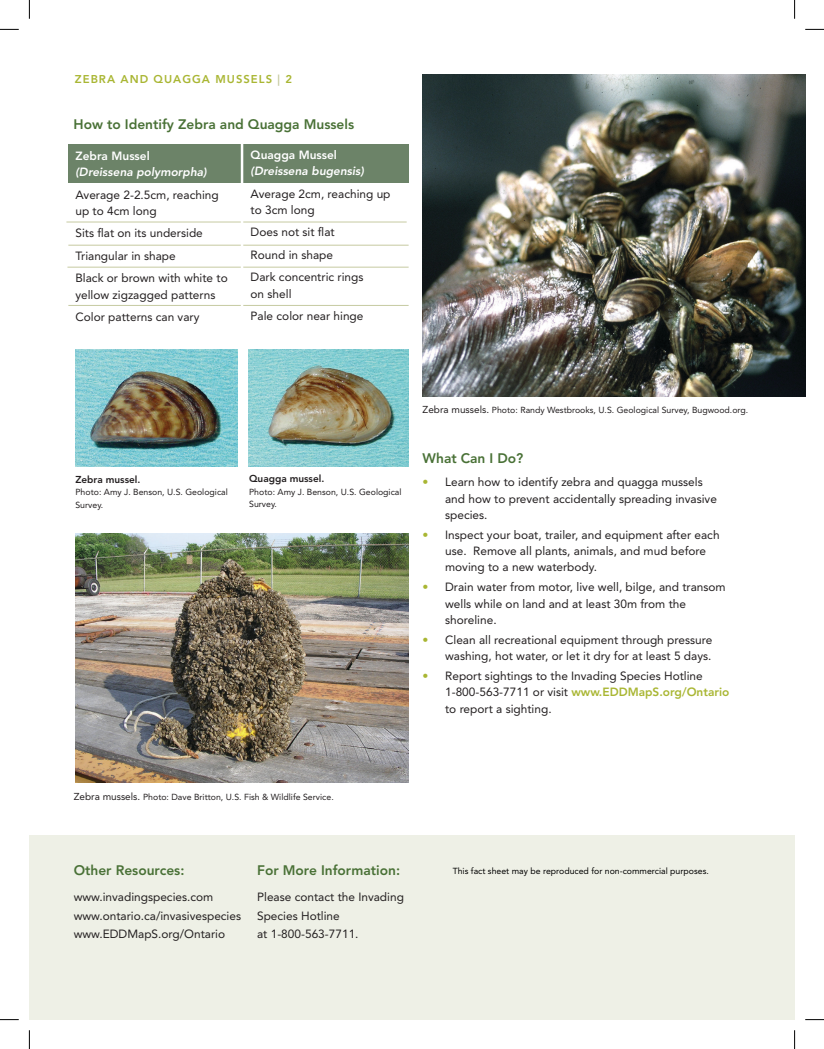
<style>
.page{position:relative;width:824px;height:1049px;background:#fff}
.page>*{position:absolute;margin:0;border:0;box-sizing:border-box;transform-origin:0 0}
.t1{font:800 13.75px "Avenir LT Std";color:#497136}
.t2{font:11.88px/16.2px "Avenir LT Std";color:#231f20}
.t3{font:italic 800 11.88px "Avenir LT Std";color:#fff}
.t4{font:800 11.88px "Avenir LT Std";color:#fff}
.t5{font:800 11.25px "Avenir LT Std";letter-spacing:.09em;color:#a9b633}
.t6{font:800 10px "Avenir LT Std";color:#231f20}
.t7{font:8.75px/12.5px "Avenir LT Std";color:#231f20}
.t8{font:8.75px "Avenir LT Std";color:#000}
.s1{color:#c6caa1}
.s2{font-size:10px}
.s3{color:#a9b633}
.s4{font-weight:800;color:#a9b633}
</style>
<div class="page">
<div style="left:68px;top:144px;width:341px;height:39px;background:#6c8368"></div>
<img style="left:75px;top:534px;width:334px;height:249px">
<img style="left:75px;top:349px;width:162px;height:117px">
<img style="left:249px;top:349px;width:159px;height:117px">
<hr style="left:66px;top:222px;width:341px;height:1px;background:#c6caa1">
<hr style="left:68px;top:245px;width:341px;height:1px;background:#c6caa1">
<hr style="left:67px;top:267px;width:342px;height:1px;background:#c6caa1">
<hr style="left:68px;top:305px;width:341px;height:1px;background:#c6caa1">
<hr style="left:241px;top:143px;width:2px;height:188px;background:#fff">
<div style="left:29px;top:835px;width:766px;height:184px;background:#eef0e6"></div>
<img style="left:423px;top:74px;width:382px;height:323px">
<svg style="left:0;top:29px;width:19px;height:1px"></svg>
<svg style="left:805px;top:29px;width:19px;height:1px"></svg>
<svg style="left:0;top:1019px;width:19px;height:1px"></svg>
<svg style="left:805px;top:1019px;width:19px;height:1px"></svg>
<svg style="left:29px;top:0;width:1px;height:19px"></svg>
<svg style="left:29px;top:1030px;width:1px;height:19px"></svg>
<svg style="left:794px;top:0;width:1px;height:19px"></svg>
<svg style="left:794px;top:1030px;width:1px;height:19px"></svg>
<p class="t5" style="left:75px;top:72px;width:219px">ZEBRA AND QUAGGA MUSSELS <span class="s1">|</span> 2</p>
<p class="t1" style="left:73px;top:117px;width:282px">How to Identify Zebra and Quagga Mussels</p>
<p class="t4" style="left:75px;top:149px;width:76px">Zebra Mussel</p>
<p class="t3" style="left:75px;top:165px;width:133px">(Dreissena polymorpha)</p>
<p class="t2" style="left:75px;top:186px;width:145px">Average 2-2.5cm, reaching up to 4cm long</p>
<p class="t2" style="left:75px;top:222px;width:154px;line-height:22.5px">Sits flat on its underside<br>Triangular in shape<br>Black or brown with white to</p>
<p class="t2" style="left:75px;top:283px;width:141px;line-height:22.5px">yellow zigzagged patterns<br>Color patterns can vary</p>
<p class="t4" style="left:251px;top:148px;width:88px">Quagga Mussel</p>
<p class="t3" style="left:251px;top:164px;width:115px">(Dreissena bugensis)</p>
<p class="t2" style="left:251px;top:185px;width:141px">Average 2cm, reaching up to 3cm long</p>
<p class="t2" style="left:251px;top:221px;width:114px;line-height:22.5px">Does not sit flat<br>Round in shape<br>Dark concentric rings</p>
<p class="t2" style="left:251px;top:282px;width:114px;line-height:22.5px">on shell<br>Pale color near hinge</p>
<p class="t6" style="left:75px;top:473px;width:66px">Zebra mussel.</p>
<p class="t7" style="left:75px;top:486px;width:154px">Photo: Amy J. Benson, U.S. Geological<br>Survey.</p>
<p class="t6" style="left:249px;top:473px;width:77px">Quagga mussel.</p>
<p class="t7" style="left:249px;top:485px;width:154px">Photo: Amy J. Benson, U.S. Geological<br>Survey.</p>
<p class="t7" style="left:423px;top:403px;width:327px"><span class="s2">Zebra mussels.</span> Photo: Randy Westbrooks, U.S. Geological Survey, Bugwood.org.</p>
<p class="t1" style="left:423px;top:450px;width:102px">What Can I Do?</p>
<p class="t2" style="left:445px;top:474px;width:273px;text-indent:-23px"><span class="s3">•</span> Learn how to identify zebra and quagga mussels and how to prevent accidentally spreading invasive species.</p>
<p class="t2" style="left:445px;top:527px;width:276px;text-indent:-23px"><span class="s3">•</span> Inspect your boat, trailer, and equipment after each use. Remove all plants, animals, and mud before moving to a new waterbody.</p>
<p class="t2" style="left:445px;top:579px;width:282px;text-indent:-23px"><span class="s3">•</span> Drain water from motor, live well, bilge, and transom wells while on land and at least 30m from the shoreline.</p>
<p class="t2" style="left:423px;top:632px;width:291px;text-align:right"><span class="s3">•</span> Clean all recreational equipment through pressure washing, hot water, or let it dry for at least 5 days.</p>
<p class="t2" style="left:445px;top:668px;width:286px;text-indent:-23px"><span class="s3">•</span> Report sightings to the Invading Species Hotline<br>1-800-563-7711 or visit <span class="s4">www.EDDMapS.org/Ontario </span>to report a sighting.</p>
<p class="t7" style="left:74px;top:791px;width:261px"><span class="s2">Zebra mussels.</span> Photo: Dave Britton, U.S. Fish &amp; Wildlife Service.</p>
<p class="t1" style="left:74px;top:862px;width:112px">Other Resources:</p>
<p class="t2" style="left:74px;top:887px;width:169px;line-height:18.8px">www.invadingspecies.com www.ontario.ca/invasivespecies www.EDDMapS.org/Ontario</p>
<p class="t1" style="left:257px;top:862px;width:145px">For More Information:</p>
<p class="t8" style="left:453px;top:866px;width:258px">This fact sheet may be reproduced for non-commercial purposes.</p>
<p class="t2" style="left:257px;top:887px;width:148px;line-height:18.8px">Please contact the Invading<br>Species Hotline<br>at 1-800-563-7711.</p>
</div>
